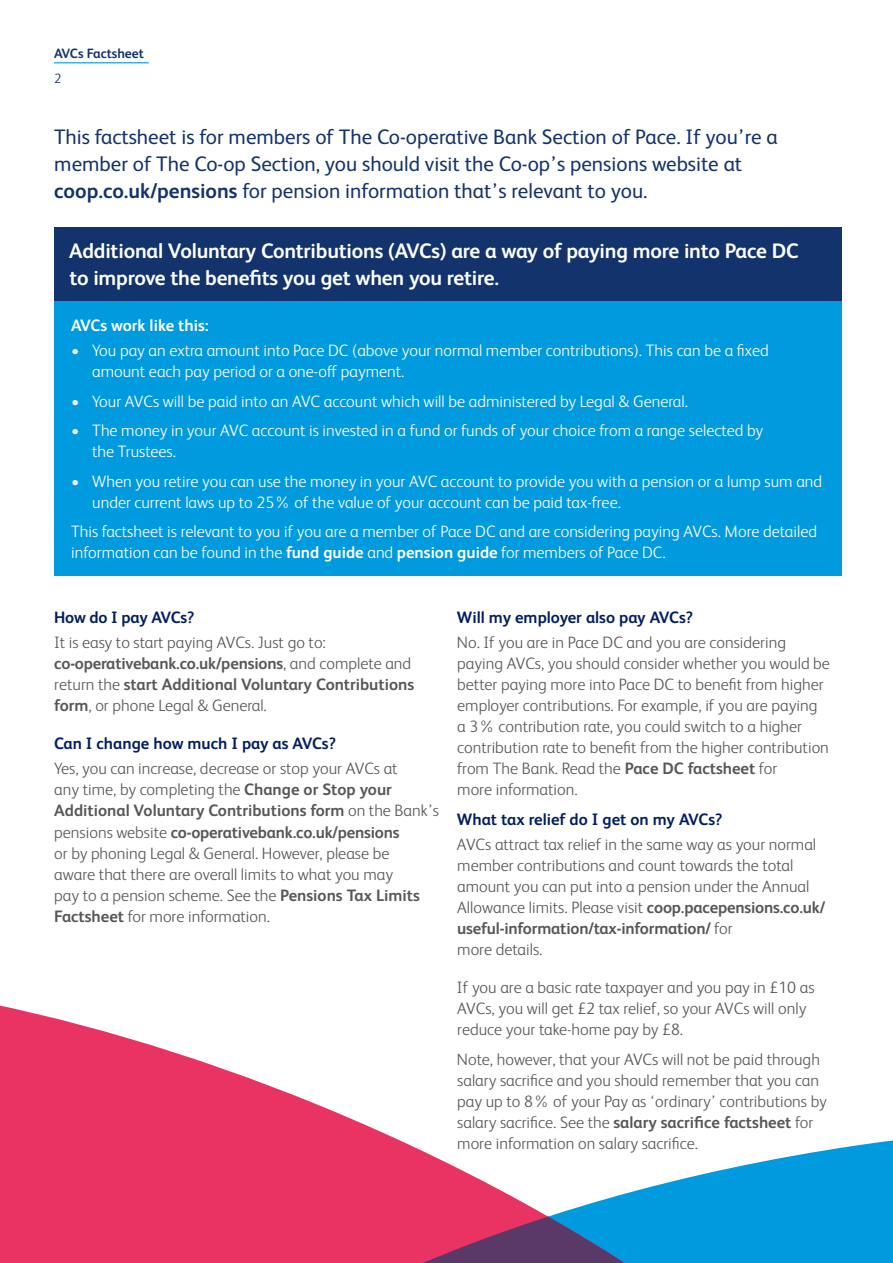
<style>
.page{position:relative;width:893px;height:1263px;background:#fff}
.page>*{position:absolute;margin:0;border:0;box-sizing:border-box;transform-origin:0 0}
.t1{font:21px/27px "Coop Bank";color:#13336d}
.t2{font:700 21px/27px "Coop Bank";letter-spacing:-.01em;color:#fff}
.t3{font:300 16.5px/21px "Coop Bank";color:#575756}
.t4{font:300 16.5px/21px "Coop Bank";color:#fff}
.t5{font:700 16.5px "Coop Bank";color:#001f60}
.t6{font:700 16.5px "Coop Bank";color:#fff}
.t7{font:700 13.5px "Coop Bank";color:#13336d}
.t8{font:300 13.5px "Coop Bank";color:#13336d}
.s1{font-weight:700}
</style>
<div class="page">
<div style="left:0;top:1005px;width:61px;height:258px;background:#e83363"></div>
<svg style="left:61px;top:1019px;width:832px;height:244px"></svg>
<div style="left:54px;top:227px;width:788px;height:74px;background:#13336d"></div>
<hr style="left:54px;top:62px;width:95px;height:1px;background:#009ade">
<div style="left:54px;top:301px;width:788px;height:274px;background:#009ade"></div>
<p class="t7" style="left:54px;top:44px;width:91px">AVCs Factsheet</p>
<p class="t8" style="left:54px;top:69px;width:9px">2</p>
<p class="t1" style="left:54px;top:122px;width:725px">This factsheet is for members of The Co-operative Bank Section of Pace. If you’re a member of The Co-op Section, you should visit the Co-op’s pensions website at <span class="s1">coop.co.uk/pensions</span> for pension information that’s relevant to you.</p>
<p class="t2" style="left:69px;top:237px;width:731px">Additional Voluntary Contributions (AVCs) are a way of paying more into Pace DC to improve the benefits you get when you retire.</p>
<p class="t6" style="left:71px;top:314px;width:139px">AVCs work like this:</p>
<p class="t4" style="left:92px;top:339px;width:678px;text-indent:-21px">• You pay an extra amount into Pace DC (above your normal member contributions). This can be a fixed amount each pay period or a one-off payment.</p>
<p class="t4" style="left:71px;top:390px;width:618px">• Your AVCs will be paid into an AVC account which will be administered by Legal &amp; General.</p>
<p class="t4" style="left:92px;top:419px;width:672px;text-indent:-21px">• The money in your AVC account is invested in a fund or funds of your choice from a range selected by the Trustees.</p>
<p class="t4" style="left:92px;top:470px;width:731px;text-indent:-21px">• When you retire you can use the money in your AVC account to provide you with a pension or a lump sum and under current laws up to 25% of the value of your account can be paid tax-free.</p>
<p class="t4" style="left:71px;top:520px;width:748px">This factsheet is relevant to you if you are a member of Pace DC and are considering paying AVCs. More detailed information can be found in the <span class="s1">fund guide</span> and <span class="s1">pension guide</span> for members of Pace DC.</p>
<p class="t5" style="left:54px;top:606px;width:142px">How do I pay AVCs?</p>
<p class="t3" style="left:54px;top:631px;width:362px">It is easy to start paying AVCs. Just go to: <span class="s1">co-operativebank.co.uk/pensions</span>, and complete and return the <span class="s1">start Additional Voluntary Contributions form</span>, or phone Legal &amp; General.</p>
<p class="t5" style="left:54px;top:732px;width:283px">Can I change how much I pay as AVCs?</p>
<p class="t3" style="left:54px;top:757px;width:386px">Yes, you can increase, decrease or stop your AVCs at<br>any time, by completing the <span class="s1">Change or Stop your Additional Voluntary Contributions form</span> on the Bank’s pensions website <span class="s1">co-operativebank.co.uk/pensions<br></span>or by phoning Legal &amp; General. However, please be<br>aware that there are overall limits to what you may<br>pay to a pension scheme. See the <span class="s1">Pensions Tax Limits Factsheet</span> for more information.</p>
<p class="t5" style="left:457px;top:606px;width:238px">Will my employer also pay AVCs?</p>
<p class="t3" style="left:457px;top:631px;width:374px">No. If you are in Pace DC and you are considering paying AVCs, you should consider whether you would be better paying more into Pace DC to benefit from higher employer contributions. For example, if you are paying<br>a 3% contribution rate, you could switch to a higher contribution rate to benefit from the higher contribution from The Bank. Read the <span class="s1">Pace DC factsheet</span> for<br>more information.</p>
<p class="t5" style="left:457px;top:808px;width:267px">What tax relief do I get on my AVCs?</p>
<p class="t3" style="left:457px;top:833px;width:370px">AVCs attract tax relief in the same way as your normal member contributions and count towards the total amount you can put into a pension under the Annual Allowance limits. Please visit <span class="s1">coop.pacepensions.co.uk/ useful-information/tax-information/</span> for<br>more details.</p>
<p class="t3" style="left:457px;top:976px;width:359px">If you are a basic rate taxpayer and you pay in £10 as<br>AVCs, you will get £2 tax relief, so your AVCs will only reduce your take-home pay by £8.</p>
<p class="t3" style="left:457px;top:1048px;width:371px">Note, however, that your AVCs will not be paid through salary sacrifice and you should remember that you can pay up to 8% of your Pay as ‘ordinary’ contributions by salary sacrifice. See the <span class="s1">salary sacrifice factsheet</span> for more information on salary sacrifice.</p>
</div>
